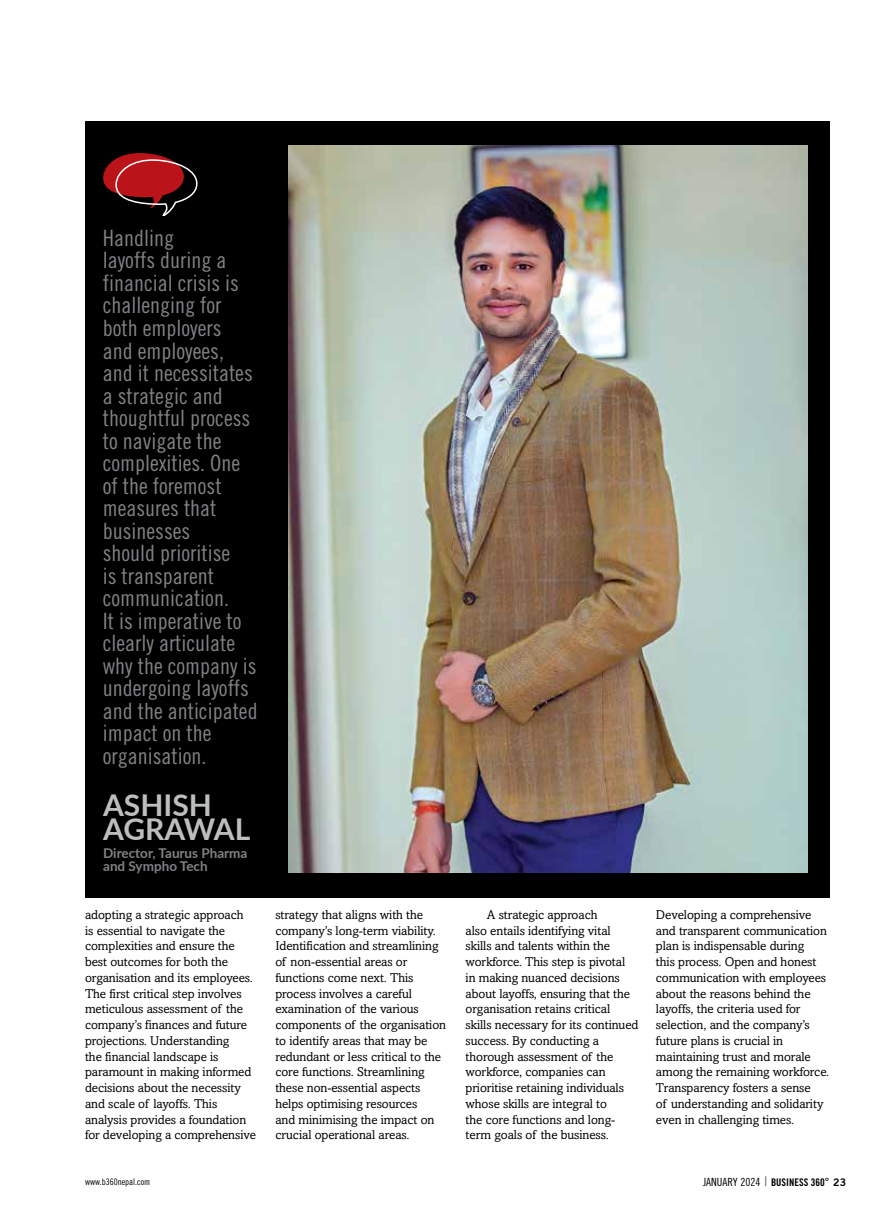
<style>
.page{position:relative;width:893px;height:1212px;background:#fff}
.page>*{position:absolute;margin:0;border:0;box-sizing:border-box;transform-origin:0 0}
.t1{font:700 30px/24px "Lato";color:#bcbec0}
.t2{font:22.5px/22.5px "Trade Gothic LT Cond Eighteen";color:#808285}
.t3{font:700 13.5px/13.5px "Lato";color:#808285}
.t4{font:12.75px/15.8px "Amasis MT Std";letter-spacing:-.005em;color:#000}
.t5{font:11.25px "Trade Gothic LT Std Cn 18";color:#000}
.t6{font:9px "Trade Gothic LT Std Cn 18";color:#000}
.s1{font-family:"Trade Gothic LT Std Bd Cn 20";font-size:10.5px}
.s2{font-family:"Trade Gothic LT Std Bd Cn 20"}
.s3{font-family:"Trade Gothic LT Std Bd 2";font-size:10.5px}
</style>
<div class="page">
<div style="left:85px;top:121px;width:744px;height:776px;background:#000"></div>
<img style="left:288px;top:145px;width:520px;height:728px">
<svg style="left:103px;top:153px;width:95px;height:63px"></svg>
<p class="t2" style="left:103px;top:226px;width:156px">Handling<br>layoffs during a financial crisis is challenging for both employers<br>and employees, and it necessitates a strategic and thoughtful process to navigate the complexities. One of the foremost measures that businesses<br>should prioritise<br>is transparent communication.<br>It is imperative to clearly articulate why the company is undergoing layoffs and the anticipated impact on the organisation.</p>
<h1 class="t1" style="left:103px;top:792px;width:149px">ASHISH<br>AGRAWAL</h1>
<p class="t3" style="left:103px;top:845px;width:146px">Director, Taurus Pharma and Sympho Tech</p>
<p class="t4" style="left:85px;top:907px;width:172px">adopting a strategic approach<br>is essential to navigate the complexities and ensure the best outcomes for both the organisation and its employees.<br>The first critical step involves meticulous assessment of the company’s finances and future projections. Understanding<br>the financial landscape is paramount in making informed decisions about the necessity and scale of layoffs. This analysis provides a foundation for developing a comprehensive</p>
<p class="t6" style="left:85px;top:1176px;width:67px">www.b360nepal.com</p>
<p class="t5" style="left:703px;top:1175px;width:145px">JANUARY 2024 <span class="s1">BUSINESS 360</span><span class="s2">°</span> <span class="s3">23</span></p>
<p class="t4" style="left:275px;top:907px;width:172px">strategy that aligns with the company’s long-term viability.<br>Identification and streamlining of non-essential areas or functions come next. This process involves a careful examination of the various components of the organisation to identify areas that may be redundant or less critical to the core functions. Streamlining these non-essential aspects helps optimising resources<br>and minimising the impact on crucial operational areas.</p>
<p class="t4" style="left:466px;top:907px;width:174px;text-indent:21px">A strategic approach<br>also entails identifying vital skills and talents within the workforce. This step is pivotal<br>in making nuanced decisions about layoffs, ensuring that the organisation retains critical skills necessary for its continued success. By conducting a thorough assessment of the workforce, companies can prioritise retaining individuals whose skills are integral to<br>the core functions and long&shy;term goals of the business.</p>
<p class="t4" style="left:656px;top:907px;width:175px">Developing a comprehensive and transparent communication plan is indispensable during<br>this process. Open and honest communication with employees about the reasons behind the layoffs, the criteria used for selection, and the company’s future plans is crucial in maintaining trust and morale among the remaining workforce.<br>Transparency fosters a sense<br>of understanding and solidarity even in challenging times.</p>
</div>
